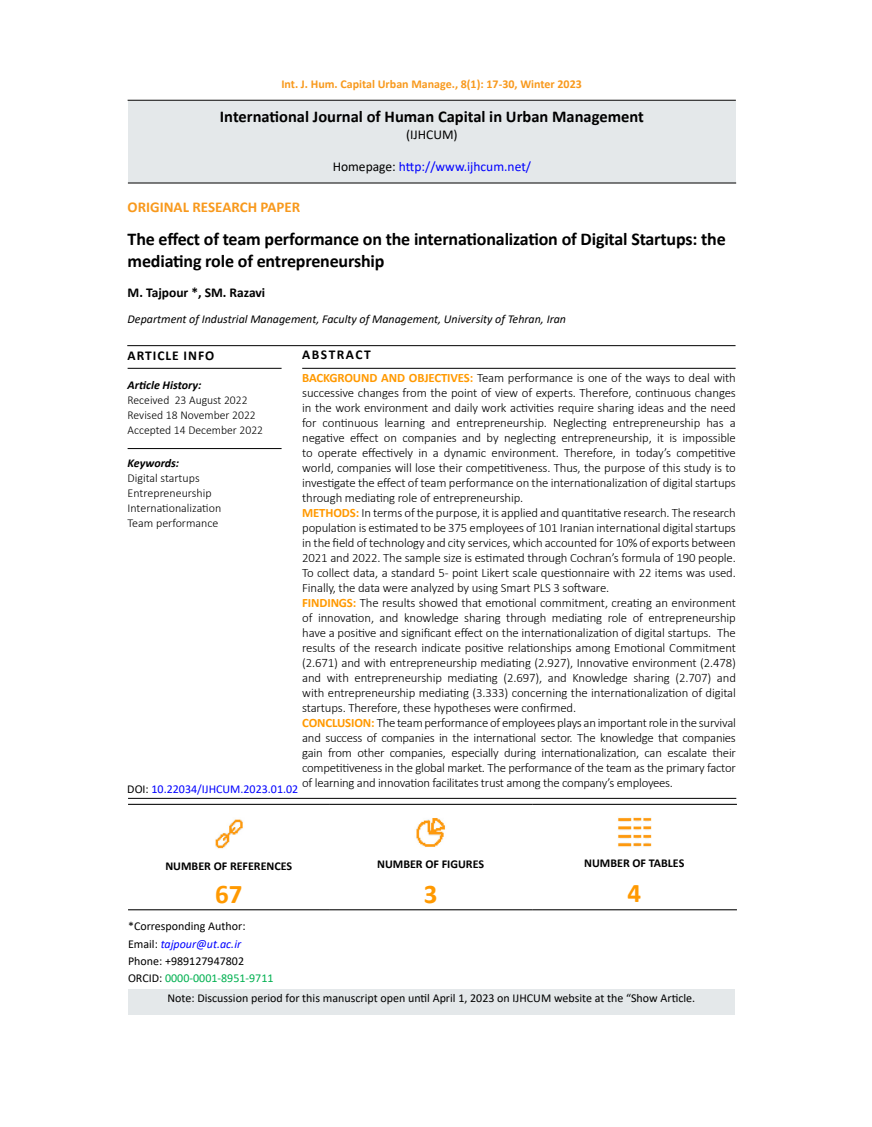
<style>
.page{position:relative;width:872px;height:1127px;background:#fff}
.page>*{position:absolute;margin:0;border:0;box-sizing:border-box;transform-origin:0 0}
.t1{font:700 27px "Calibri";color:#f90}
.t2{font:700 18px/21.6px "Calibri";letter-spacing:-.01em;color:#000}
.t3{font:700 16.5px "Calibri";color:#000}
.t4{font:700 15px "Calibri";color:#f8991d}
.t5{font:13.5px "Calibri";color:#00f}
.t6{font:700 13.5px "Calibri";color:#000}
.t7{font:700 13.5px "Calibri";letter-spacing:.065em;color:#000}
.t8{font:13.5px "Calibri";color:#000}
.t9{font:700 13.5px "Calibri";letter-spacing:.11em;color:#000}
.t10{font:300 12.75px/15px "Calibri";letter-spacing:-.01em;color:#000}
.t11{font:12px/17.2px "Calibri";color:#000}
.t12{font:300 12px/15px "Calibri";color:#000}
.t13{font:italic 12px "Calibri";color:#000}
.t14{font:700 12px "Calibri";color:#f8991d}
.t15{font:700 12px "Calibri";color:#000}
.t16{font:12px "Calibri";color:#00f}
.t17{font:italic 700 12px "Calibri";color:#000}
.s1{color:#000}
.s2{font-weight:700;color:#f90}
.s3{font-style:italic;color:#00f}
.s4{color:#00b050}
</style>
<div class="page">
<hr style="left:128px;top:100px;width:608px;height:1px;background:#000">
<div style="left:128px;top:101px;width:608px;height:82px;background:#e4e8ea"></div>
<hr style="left:128px;top:368px;width:153px;height:1px;background:#000">
<hr style="left:302px;top:368px;width:433px;height:1px;background:#000">
<hr style="left:128px;top:448px;width:153px;height:1px;background:#000">
<hr style="left:127px;top:345px;width:608px;height:1px;background:#000">
<hr style="left:128px;top:798px;width:608px;height:1px;background:#000">
<hr style="left:128px;top:183px;width:608px;height:1px;background:#000">
<hr style="left:128px;top:804px;width:201px;height:1px;background:#000">
<hr style="left:329px;top:804px;width:203px;height:1px;background:#000">
<hr style="left:532px;top:804px;width:205px;height:1px;background:#000">
<hr style="left:128px;top:909px;width:201px;height:1px;background:#000">
<hr style="left:329px;top:909px;width:203px;height:1px;background:#000">
<hr style="left:532px;top:909px;width:205px;height:1px;background:#000">
<img style="left:215px;top:819px;width:28px;height:30px">
<img style="left:416px;top:818px;width:30px;height:29px">
<img style="left:618px;top:817px;width:33px;height:30px">
<div style="left:128px;top:989px;width:607px;height:25px;background:#e4e8ea"></div>
<p class="t14" style="left:281px;top:75px;width:302px">Int. J. Hum. Capital Urban Manage., 8(1): 17-30, Winter 2023</p>
<p class="t3" style="left:220px;top:105px;width:425px">International Journal of Human Capital in Urban Management</p>
<p class="t8" style="left:406px;top:125px;width:53px">(IJHCUM)</p>
<p class="t5" style="left:333px;top:157px;width:200px"><span class="s1">Homepage:</span> http://www.ijhcum.net/</p>
<p class="t4" style="left:128px;top:196px;width:174px">ORIGINAL RESEARCH PAPER</p>
<h2 class="t2" style="left:128px;top:228px;width:599px">The effect of team performance on the internationalization of Digital Startups: the mediating role of entrepreneurship</h2>
<p class="t6" style="left:128px;top:283px;width:139px">M. Tajpour *, SM. Razavi</p>
<p class="t13" style="left:128px;top:311px;width:440px">Department of Industrial Management, Faculty of Management, University of Tehran, Iran</p>
<p class="t9" style="left:302px;top:345px;width:70px">ABSTRACT</p>
<p class="t7" style="left:128px;top:346px;width:88px">ARTICLE INFO</p>
<p class="t17" style="left:128px;top:377px;width:75px">Article History:</p>
<p class="t12" style="left:128px;top:393px;width:137px">Received 23 August 2022<br>Revised 18 November 2022<br>Accepted 14 December 2022</p>
<p class="t17" style="left:128px;top:454px;width:53px">Keywords:</p>
<p class="t12" style="left:128px;top:470px;width:95px">Digital startups<br>Entrepreneurship<br>Internationalization<br>Team performance</p>
<p class="t10" style="left:302px;top:370px;width:435px"><span class="s2">BACKGROUND AND OBJECTIVES:</span> Team performance is one of the ways to deal with successive changes from the point of view of experts. Therefore, continuous changes in the work environment and daily work activities require sharing ideas and the need for continuous learning and entrepreneurship. Neglecting entrepreneurship has a negative effect on companies and by neglecting entrepreneurship, it is impossible to operate effectively in a dynamic environment. Therefore, in today’s competitive world, companies will lose their competitiveness. Thus, the purpose of this study is to investigate the effect of team performance on the internationalization of digital startups through mediating role of entrepreneurship.<br><span class="s2">METHODS:</span> In terms of the purpose, it is applied and quantitative research. The research population is estimated to be 375 employees of 101 Iranian international digital startups in the field of technology and city services, which accounted for 10% of exports between 2021 and 2022. The sample size is estimated through Cochran’s formula of 190 people.<br>To collect data, a standard 5- point Likert scale questionnaire with 22 items was used.<br>Finally, the data were analyzed by using Smart PLS 3 software.<br><span class="s2">FINDINGS:</span> The results showed that emotional commitment, creating an environment of innovation, and knowledge sharing through mediating role of entrepreneurship have a positive and significant effect on the internationalization of digital startups. The results of the research indicate positive relationships among Emotional Commitment (2.671) and with entrepreneurship mediating (2.927), Innovative environment (2.478) and with entrepreneurship mediating (2.697), and Knowledge sharing (2.707) and with entrepreneurship mediating (3.333) concerning the internationalization of digital startups. Therefore, these hypotheses were confirmed.<br><span class="s2">CONCLUSION:</span> The team performance of employees plays an important role in the survival and success of companies in the international sector. The knowledge that companies gain from other companies, especially during internationalization, can escalate their competitiveness in the global market. The performance of the team as the primary factor of learning and innovation facilitates trust among the company’s employees.</p>
<p class="t16" style="left:127px;top:781px;width:172px"><span class="s1">DOI:</span> 10.22034/IJHCUM.2023.01.02</p>
<p class="t15" style="left:165px;top:857px;width:128px">NUMBER OF REFERENCES</p>
<h1 class="t1" style="left:215px;top:875px;width:29px">67</h1>
<p class="t11" style="left:128px;top:917px;width:147px">*Corresponding Author:<br>Email: <span class="s3">tajpour@ut.ac.ir<br></span>Phone: +989127947802<br>ORCID: <span class="s4">0000-0001-8951-9711</span></p>
<p class="t15" style="left:377px;top:855px;width:108px">NUMBER OF FIGURES</p>
<h1 class="t1" style="left:424px;top:875px;width:15px">3</h1>
<p class="t15" style="left:584px;top:854px;width:102px">NUMBER OF TABLES</p>
<h1 class="t1" style="left:627px;top:874px;width:15px">4</h1>
<p class="t11" style="left:167px;top:989px;width:529px">Note: Discussion period for this manuscript open until April 1, 2023 on IJHCUM website at the “Show Article.</p>
</div>
